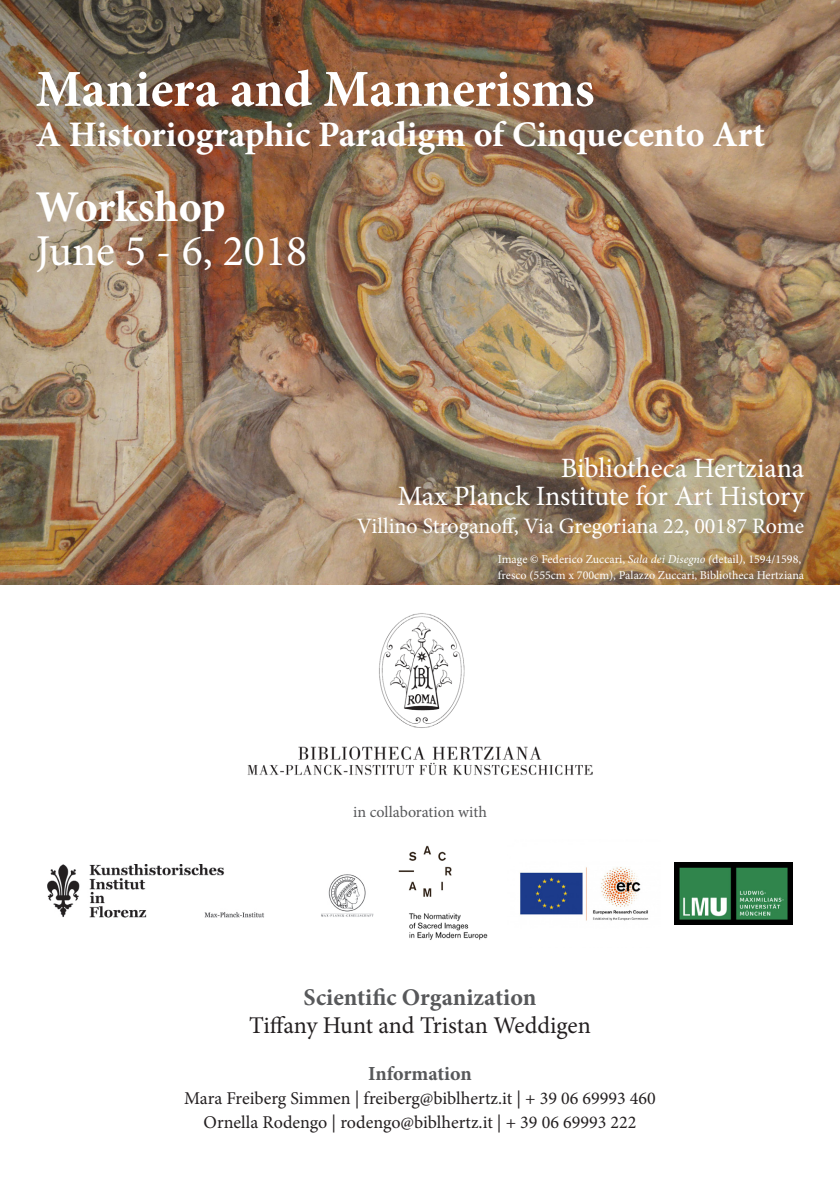
<style>
.page{position:relative;width:840px;height:1191px;background:#fff}
.page>*{position:absolute;margin:0;border:0;box-sizing:border-box;transform-origin:0 0}
.t1{font:700 52px "Minion Pro";color:#fff}
.t2{font:44px "Minion Pro";color:#fff}
.t3{font:700 44px "Minion Pro";letter-spacing:-.005em;color:#fff}
.t4{font:700 36px "Minion Pro";color:#fff}
.t5{font:28px "Minion Pro";letter-spacing:-.005em;color:#fff}
.t6{font:24px "Minion Pro";letter-spacing:-.005em;color:#231f20}
.t7{font:700 24px "Minion Pro";color:#57585a}
.t8{font:22px "Minion Pro";color:#fff}
.t9{font:700 20px "Minion Pro";letter-spacing:-.005em;color:#57585a}
.t10{font:18px "Minion Pro";color:#231f20}
.t11{font:16px "Minion Pro";color:#57585a}
.t12{font:12px "Minion Pro";color:#fff}
.s1{font-style:italic}
</style>
<div class="page">
<img style="left:0;top:0;width:839px;height:584px">
<img style="left:47px;top:864px;width:326px;height:53px">
<img style="left:247px;top:613px;width:345px;height:163px">
<img style="left:398px;top:845px;width:90px;height:95px">
<img style="left:520px;top:867px;width:129px;height:54px">
<img style="left:674px;top:863px;width:118px;height:61px">
<p class="t1" style="left:36px;top:53px;width:560px">Maniera and Mannerisms</p>
<p class="t4" style="left:36px;top:109px;width:730px">A Historiographic Paradigm of Cinquecento Art</p>
<p class="t3" style="left:36px;top:176px;width:191px">Workshop</p>
<p class="t2" style="left:36px;top:221px;width:273px">June 5 - 6, 2018</p>
<p class="t5" style="left:560px;top:449px;width:245px">Bibliotheca Hertziana</p>
<p class="t5" style="left:397px;top:477px;width:408px">Max Planck Institute for Art History</p>
<p class="t8" style="left:357px;top:511px;width:448px">Villino Stroganoff, Via Gregoriana 22, 00187 Rome</p>
<p class="t12" style="left:497px;top:551px;width:304px">Image © Federico Zuccari, <span class="s1">Sala dei Disegno (</span>detail<span class="s1">)</span>, 1594/1598,</p>
<p class="t12" style="left:497px;top:567px;width:308px">fresco (555cm x 700cm), Palazzo Zuccari, Bibliotheca Hertziana</p>
<p class="t11" style="left:353px;top:801px;width:135px">in collaboration with</p>
<p class="t7" style="left:303px;top:980px;width:234px">Scientific Organization</p>
<p class="t6" style="left:249px;top:1009px;width:343px">Tiffany Hunt and Tristan Weddigen</p>
<p class="t9" style="left:368px;top:1059px;width:105px">Information</p>
<p class="t10" style="left:184px;top:1086px;width:473px">Mara Freiberg Simmen | freiberg@biblhertz.it | + 39 06 69993 460</p>
<p class="t10" style="left:203px;top:1110px;width:434px">Ornella Rodengo | rodengo@biblhertz.it | + 39 06 69993 222</p>
</div>
